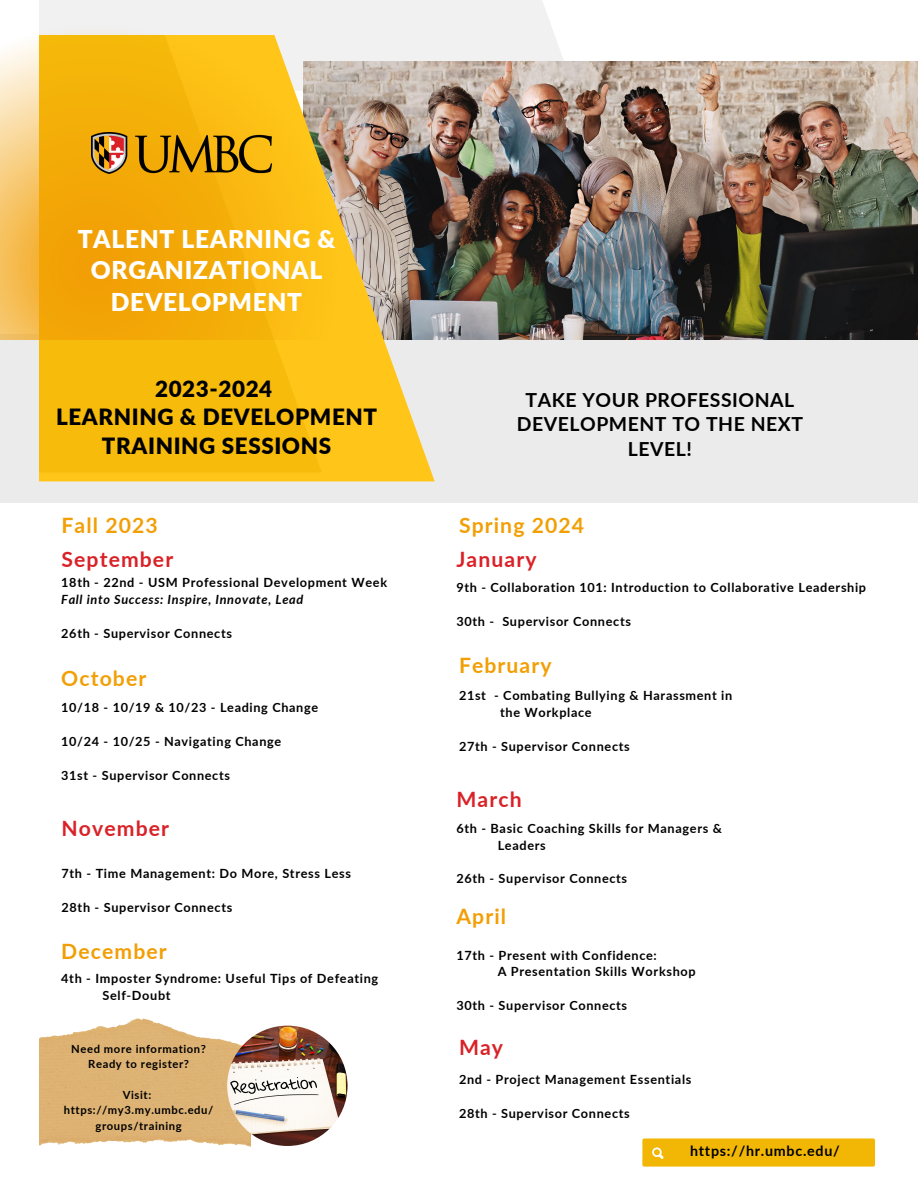
<style>
.page{position:relative;width:918px;height:1188px;background:#fff}
.page>*{position:absolute;margin:0;border:0;box-sizing:border-box;transform-origin:0 0}
.t1{font:900 24.6px/31.5px "Lato";letter-spacing:.03em;color:#fff;text-align:center}
.t2{font:900 22.35px/28.7px "Lato";letter-spacing:.03em;color:#000;text-align:center}
.t3{font:700 21.15px "Lato";letter-spacing:.05em;color:#f29f05}
.t4{font:700 21.15px "Lato";letter-spacing:.05em;color:#d92228}
.t5{font:700 19.35px/24.8px "Lato";letter-spacing:.03em;color:#000;text-align:center}
.t6{font:700 14.25px "Lato";letter-spacing:.05em;color:#000}
.t7{font:700 12.75px "Lato";letter-spacing:.05em;color:#000}
.t8{font:italic 700 12.75px "Lato";letter-spacing:.05em;color:#000}
.t9{font:700 12.6px "Lato";letter-spacing:.05em;color:#000}
.t10{font:700 11.25px/15.5px "Lato";letter-spacing:.05em;color:#000;text-align:center}
</style>
<div class="page">
<svg style="left:39px;top:0;width:536px;height:62px;fill:#f1f1f1"></svg>
<div style="left:0;top:334px;width:918px;height:169px;background:#e8e8e8"></div>
<img style="left:435px;top:62px;width:483px;height:277px">
<svg style="left:39px;top:35px;width:396px;height:446px;background:#c7ab66"></svg>
<svg style="left:39px;top:339px;width:283px;height:133px;background:#f6bb0c"></svg>
<svg style="left:0;top:3px;width:358px;height:336px;background:#f2bd3e"></svg>
<img style="left:92px;top:132px;width:180px;height:42px">
<img style="left:39px;top:1018px;width:211px;height:128px">
<img style="left:227px;top:1026px;width:121px;height:120px;border-radius:50%">
<svg style="left:642px;top:1138px;width:233px;height:29px;background:#f2b90f"></svg>
<p class="t1" style="left:78px;top:223px;width:259px">TALENT LEARNING &amp;<br>ORGANIZATIONAL<br>DEVELOPMENT</p>
<p class="t2" style="left:155px;top:374px;width:119px">2023-2024</p>
<p class="t2" style="left:56px;top:402px;width:323px">LEARNING &amp; DEVELOPMENT<br>TRAINING SESSIONS</p>
<p class="t3" style="left:62px;top:512px;width:98px">Fall 2023</p>
<p class="t4" style="left:62px;top:546px;width:113px">September</p>
<p class="t7" style="left:61px;top:574px;width:327px">18th - 22nd - USM Professional Development Week</p>
<p class="t8" style="left:61px;top:591px;width:244px">Fall into Success: Inspire, Innovate, Lead</p>
<p class="t7" style="left:61px;top:625px;width:172px">26th - Supervisor Connects</p>
<p class="t3" style="left:61px;top:665px;width:87px">October</p>
<p class="t9" style="left:61px;top:700px;width:258px">10/18 - 10/19 &amp; 10/23 - Leading Change</p>
<p class="t9" style="left:61px;top:734px;width:221px">10/24 - 10/25 - Navigating Change</p>
<p class="t9" style="left:61px;top:767px;width:170px">31st - Supervisor Connects</p>
<p class="t4" style="left:62px;top:815px;width:109px">November</p>
<p class="t7" style="left:62px;top:865px;width:291px">7th - Time Management: Do More, Stress Less</p>
<p class="t7" style="left:62px;top:899px;width:172px">28th - Supervisor Connects</p>
<p class="t3" style="left:61px;top:938px;width:107px">December</p>
<p class="t7" style="left:61px;top:971px;width:318px">4th - Imposter Syndrome: Useful Tips of Defeating</p>
<p class="t7" style="left:103px;top:988px;width:70px">Self-Doubt</p>
<p class="t10" style="left:71px;top:1041px;width:136px">Need more information?<br>Ready to register?</p>
<p class="t10" style="left:123px;top:1087px;width:30px">Visit:</p>
<p class="t10" style="left:64px;top:1102px;width:151px">https://my3.my.umbc.edu/ groups/training</p>
<p class="t5" style="left:517px;top:387px;width:288px">TAKE YOUR PROFESSIONAL<br>DEVELOPMENT TO THE NEXT<br>LEVEL!</p>
<p class="t3" style="left:459px;top:512px;width:127px">Spring 2024</p>
<p class="t4" style="left:456px;top:546px;width:82px">January</p>
<p class="t7" style="left:456px;top:579px;width:411px">9th - Collaboration 101: Introduction to Collaborative Leadership</p>
<p class="t7" style="left:456px;top:613px;width:176px">30th - Supervisor Connects</p>
<p class="t3" style="left:459px;top:652px;width:94px">February</p>
<p class="t7" style="left:459px;top:687px;width:275px">21st - Combating Bullying &amp; Harassment in</p>
<p class="t7" style="left:500px;top:704px;width:93px">the Workplace</p>
<p class="t7" style="left:459px;top:738px;width:172px">27th - Supervisor Connects</p>
<p class="t4" style="left:456px;top:786px;width:67px">March</p>
<p class="t7" style="left:456px;top:820px;width:267px">6th - Basic Coaching Skills for Managers &amp;</p>
<p class="t7" style="left:498px;top:837px;width:50px">Leaders</p>
<p class="t7" style="left:456px;top:871px;width:172px">26th - Supervisor Connects</p>
<p class="t3" style="left:456px;top:903px;width:51px">April</p>
<p class="t7" style="left:456px;top:947px;width:202px">17th - Present with Confidence:</p>
<p class="t7" style="left:498px;top:964px;width:200px">A Presentation Skills Workshop</p>
<p class="t7" style="left:456px;top:998px;width:172px">30th - Supervisor Connects</p>
<p class="t4" style="left:459px;top:1034px;width:46px">May</p>
<p class="t7" style="left:459px;top:1071px;width:234px">2nd - Project Management Essentials</p>
<p class="t7" style="left:459px;top:1105px;width:172px">28th - Supervisor Connects</p>
<p class="t6" style="left:690px;top:1142px;width:151px">https://hr.umbc.edu/</p>
</div>
